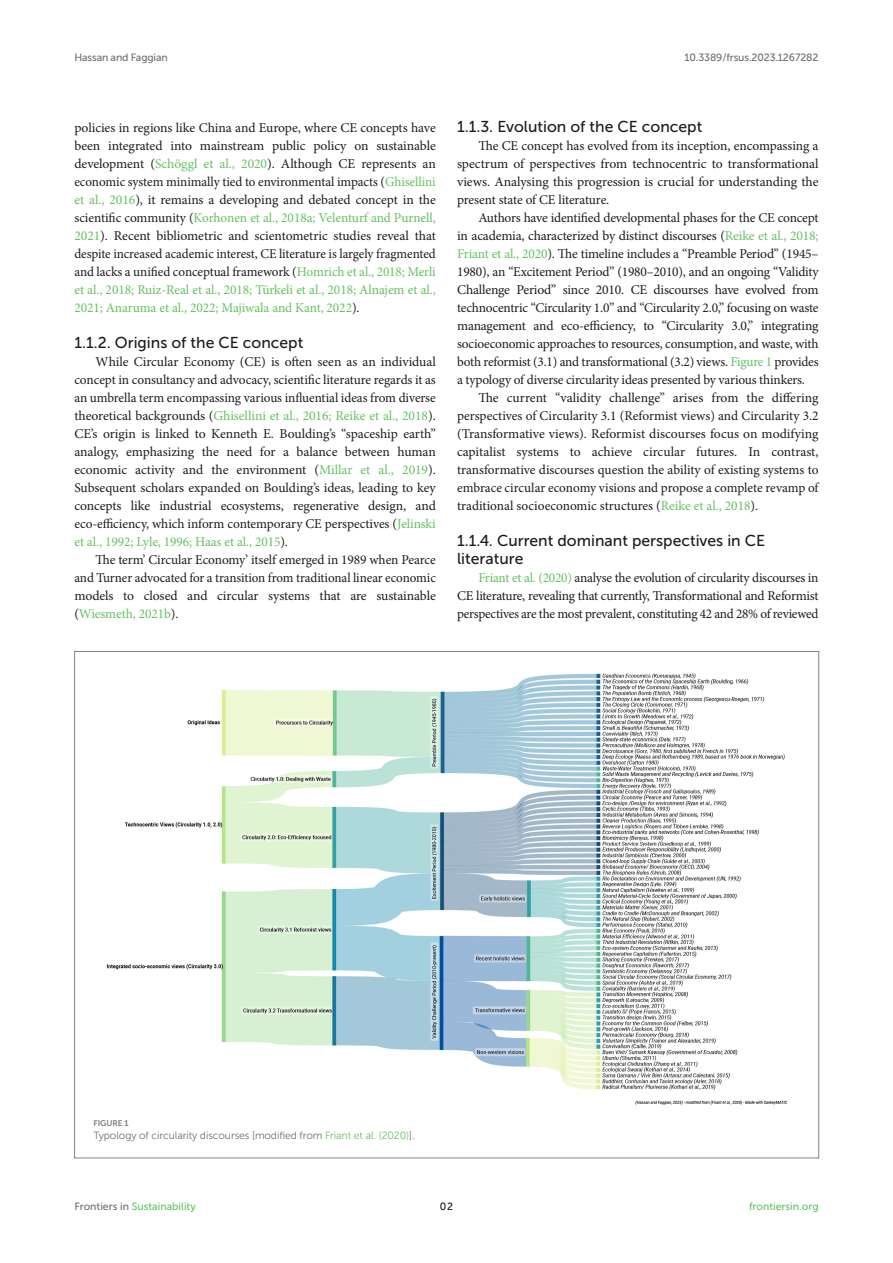
<style>
.page{position:relative;width:893px;height:1263px;background:#fff}
.page>*{position:absolute;margin:0;border:0;box-sizing:border-box;transform-origin:0 0}
.HEAD_3{font:15.75px/18px "Museo Sans 500";color:#1b1c1b}
.TEXT_FLUSH{font:13.5px/18px "Minion Pro";letter-spacing:-.01em;color:#1b1c1b;text-align:justify}
.TEXT{font:13.5px/18px "Minion Pro";letter-spacing:-.01em;color:#1b1c1b;text-align:justify}
.FIG_LEG{font:10.5px "Museo Sans 300";letter-spacing:-.01em;color:#706f70}
.t1{font:10.5px "Museo Sans 500";letter-spacing:-.015em;color:#706f70}
.t2{font:10.5px "Museo Sans 500";color:#65c161}
.t3{font:10.5px "Museo Sans 500";color:#1b1c1b}
.FIG_HD{font:8.25px "Museo Sans 700";letter-spacing:-.01em;color:#7e7f7f}
.s1{color:#65c161}
.s2{color:#706f70}
</style>
<div class="page">
<img style="left:106px;top:673px;width:682px;height:432px">
<p class="t1" style="left:74px;top:51px;width:95px">Hassan and Faggian</p>
<p class="t1" style="left:685px;top:51px;width:135px">10.3389/frsus.2023.1267282</p>
<p class="TEXT_FLUSH" style="left:74px;top:119px;width:363px">policies in regions like China and Europe, where CE concepts have been integrated into mainstream public policy on sustainable development (<span class="s1">Schöggl et al., 2020</span>). Although CE represents an economic system minimally tied to environmental impacts (<span class="s1">Ghisellini et al., 2016</span>), it remains a developing and debated concept in the scientific community (<span class="s1">Korhonen et al., 2018a; Velenturf and Purnell, 2021</span>). Recent bibliometric and scientometric studies reveal that despite increased academic interest, CE literature is largely fragmented and lacks a unified conceptual framework (<span class="s1">Homrich et al., 2018; Merli et al., 2018; Ruiz-Real et al., 2018; Türkeli et al., 2018; Alnajem et al., 2021; Anaruma et al., 2022; Majiwala and Kant, 2022</span>).</p>
<p class="HEAD_3" style="left:74px;top:334px;width:230px">1.1.2. Origins of the CE concept</p>
<p class="TEXT_FLUSH" style="left:74px;top:353px;width:363px;text-indent:21px">While Circular Economy (CE) is often seen as an individual concept in consultancy and advocacy, scientific literature regards it as an umbrella term encompassing various influential ideas from diverse theoretical backgrounds (<span class="s1">Ghisellini et al., 2016; Reike et al., 2018</span>).<br>CE’s origin is linked to Kenneth E. Boulding’s “spaceship earth” analogy, emphasizing the need for a balance between human economic activity and the environment (<span class="s1">Millar et al., 2019</span>).<br>Subsequent scholars expanded on Boulding’s ideas, leading to key concepts like industrial ecosystems, regenerative design, and eco-efficiency, which inform contemporary CE perspectives (<span class="s1">Jelinski et al., 1992; Lyle, 1996; Haas et al., 2015</span>).</p>
<p class="TEXT" style="left:74px;top:551px;width:363px;text-indent:21px">The term’ Circular Economy’ itself emerged in 1989 when Pearce and Turner advocated for a transition from traditional linear economic models to closed and circular systems that are sustainable (<span class="s1">Wiesmeth, 2021b</span>).</p>
<p class="HEAD_3" style="left:457px;top:118px;width:247px">1.1.3. Evolution of the CE concept</p>
<p class="TEXT_FLUSH" style="left:457px;top:137px;width:363px;text-indent:21px">The CE concept has evolved from its inception, encompassing a spectrum of perspectives from technocentric to transformational views. Analysing this progression is crucial for understanding the present state of CE literature.</p>
<p class="TEXT" style="left:457px;top:209px;width:363px;text-indent:21px">Authors have identified developmental phases for the CE concept in academia, characterized by distinct discourses (<span class="s1">Reike et al., 2018; Friant et al., 2020</span>). The timeline includes a “Preamble Period” (1945– 1980), an “Excitement Period” (1980–2010), and an ongoing “Validity Challenge Period” since 2010. CE discourses have evolved from technocentric “Circularity 1.0” and “Circularity 2.0,” focusing on waste management and eco-efficiency, to “Circularity 3.0,” integrating socioeconomic approaches to resources, consumption, and waste, with both reformist (3.1) and transformational (3.2) views. <span class="s1">Figure 1</span> provides a typology of diverse circularity ideas presented by various thinkers.</p>
<p class="TEXT" style="left:457px;top:389px;width:363px;text-indent:21px">The current “validity challenge” arises from the differing perspectives of Circularity 3.1 (Reformist views) and Circularity 3.2 (Transformative views). Reformist discourses focus on modifying capitalist systems to achieve circular futures. In contrast, transformative discourses question the ability of existing systems to embrace circular economy visions and propose a complete revamp of traditional socioeconomic structures (<span class="s1">Reike et al., 2018</span>).</p>
<p class="HEAD_3" style="left:457px;top:532px;width:310px">1.1.4. Current dominant perspectives in CE literature</p>
<p class="TEXT_FLUSH" style="left:457px;top:569px;width:363px;text-indent:21px"><span class="s1">Friant et al. (2020)</span> analyse the evolution of circularity discourses in CE literature, revealing that currently, Transformational and Reformist perspectives are the most prevalent, constituting 42 and 28% of reviewed</p>
<p class="FIG_HD" style="left:94px;top:1118px;width:37px">FIGURE 1</p>
<p class="FIG_LEG" style="left:94px;top:1130px;width:323px">Typology of circularity discourses [modified from <span class="s1">Friant et al. (2020)</span>].</p>
<p class="t2" style="left:74px;top:1200px;width:123px"><span class="s2">Frontiers in</span> Sustainability</p>
<p class="t3" style="left:440px;top:1200px;width:15px">02</p>
<p class="t2" style="left:749px;top:1200px;width:71px">frontiersin.org</p>
</div>
